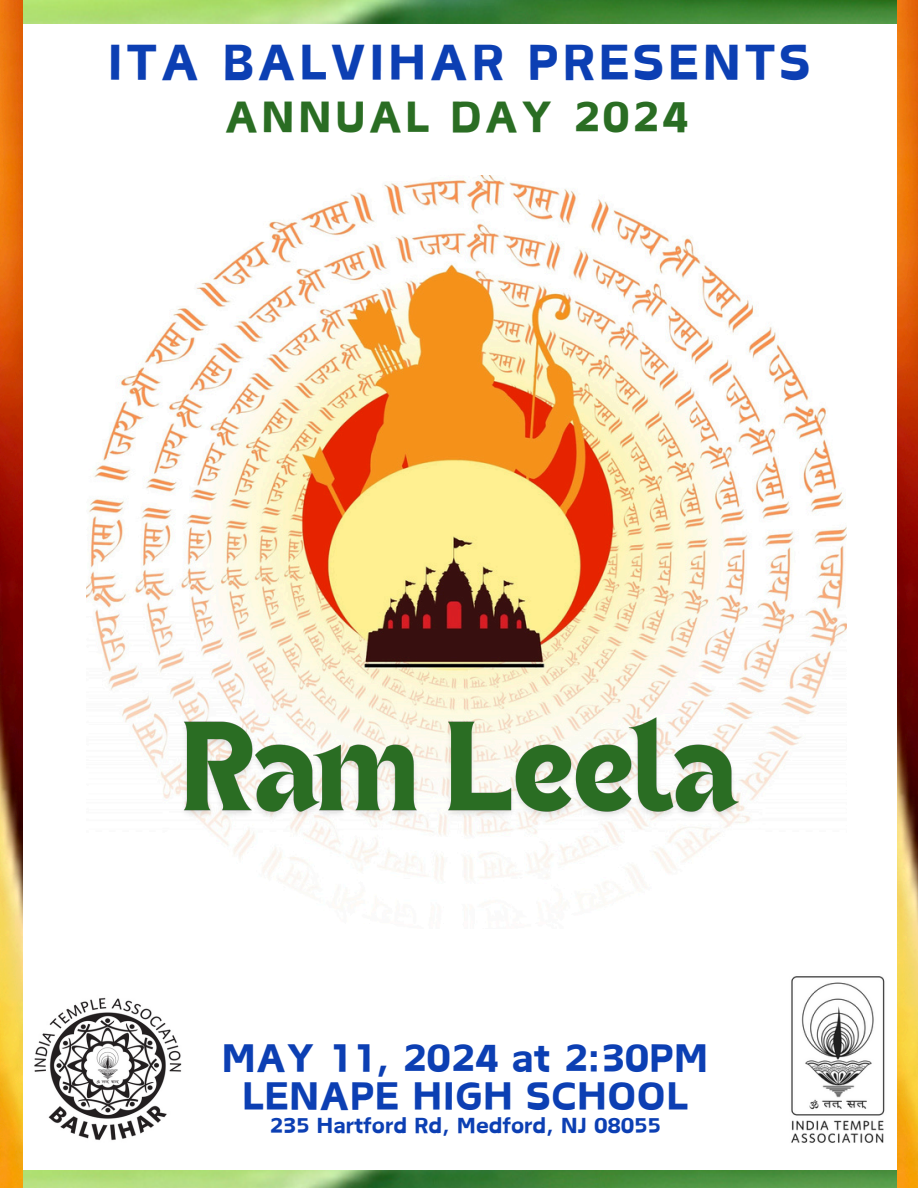
<style>
.page{position:relative;width:918px;height:1188px;background:#fff}
.page>*{position:absolute;margin:0;border:0;box-sizing:border-box;transform-origin:0 0}
.t1{font:700 47.25px "Canva Acid";letter-spacing:.065em;color:#0c3fb3}
.t2{font:700 41.25px "Canva Acid";letter-spacing:.065em;color:#2a6d23}
.t3{font:700 37.05px "Canva Acid";color:#0c3fb3}
.t4{font:700 20.55px "Canva Acid";color:#0c3fb3}
</style>
<div class="page">
<img style="left:86px;top:176px;width:761px;height:723px">
<img style="left:791px;top:976px;width:94px;height:167px">
<img style="left:34px;top:997px;width:148px;height:144px">
<img style="left:174px;top:710px;width:576px;height:130px">
<img style="left:22px;top:1170px;width:875px;height:18px">
<img style="left:22px;top:0;width:875px;height:23px">
<img style="left:0;top:0;width:22px;height:1188px">
<img style="left:897px;top:0;width:21px;height:1188px">
<p class="t1" style="left:107px;top:37px;width:705px">ITA BALVIHAR PRESENTS</p>
<p class="t2" style="left:225px;top:95px;width:465px">ANNUAL DAY 2024</p>
<h2 class="t3" style="left:222px;top:1038px;width:489px">MAY 11, 2024 at 2:30PM</h2>
<h3 class="t3" style="left:242px;top:1077px;width:448px">LENAPE HIGH SCHOOL</h3>
<p class="t4" style="left:269px;top:1115px;width:393px">235 Hartford Rd, Medford, NJ 08055</p>
</div>
